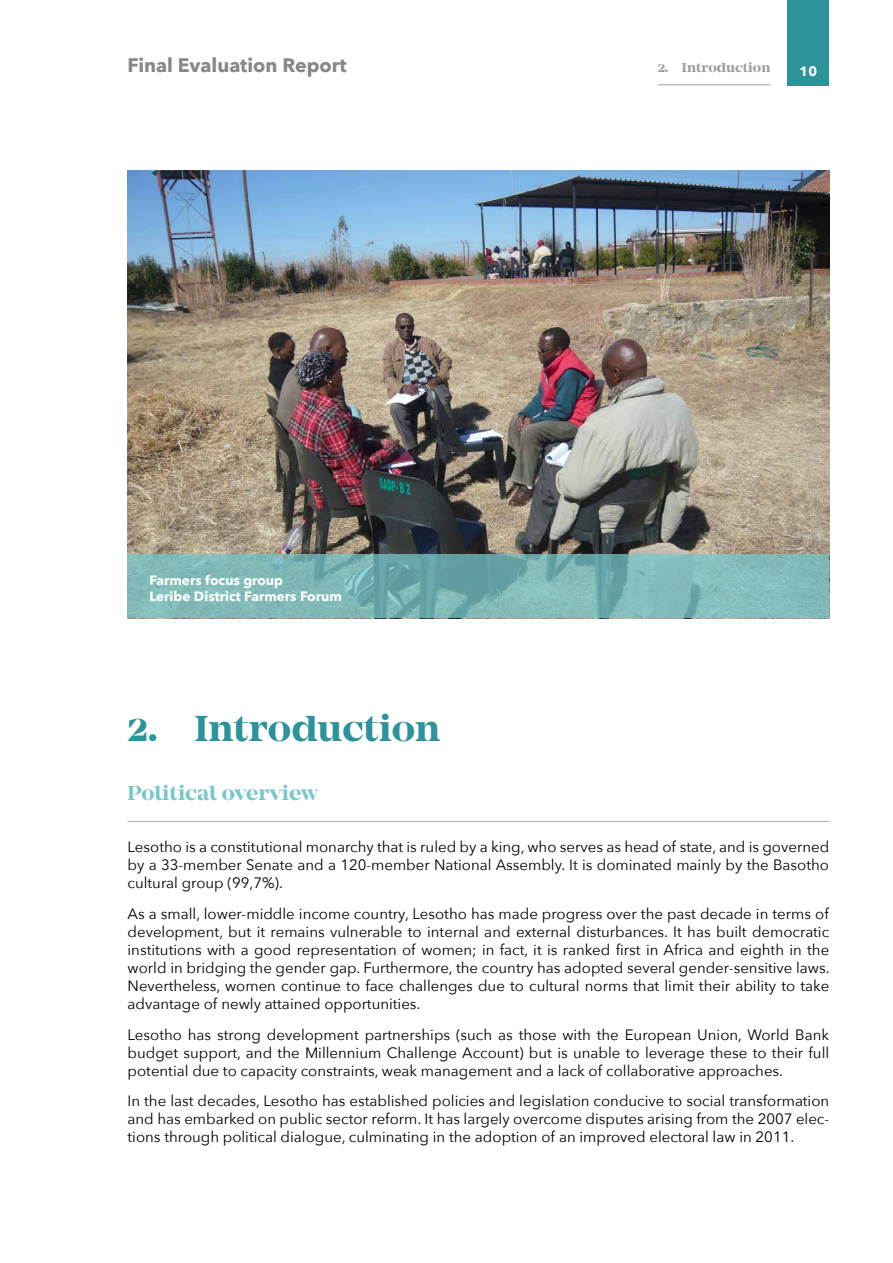
<style>
.page{position:relative;width:893px;height:1263px;background:#fff}
.page>*{position:absolute;margin:0;border:0;box-sizing:border-box;transform-origin:0 0}
.t1{font:700 37.5px "Mirador";color:#2b9399}
.t2{font:700 21px "Mirador";color:#76c7cc}
.t3{font:700 19.5px "Avenir Next";color:#878787}
.t4{font:15px/18px "Avenir Next";color:#000;text-align:justify}
.t5{font:700 13.5px/16.2px "Avenir Next";color:#fff}
.t6{font:700 13.5px "Mirador";color:#9d9d9c}
</style>
<div class="page">
<div style="left:787px;top:0;width:42px;height:85px;background:#2b9399"></div>
<hr style="left:658px;top:85px;width:112px;height:1px;background:#9d9d9c">
<hr style="left:128px;top:821px;width:701px;height:1px;background:#76c7cc">
<img style="left:128px;top:170px;width:701px;height:384px">
<svg style="left:128px;top:554px;width:701px;height:64px;background:#7bb5b5"></svg>
<h3 class="t3" style="left:128px;top:48px;width:221px">Final Evaluation Report</h3>
<p class="t5" style="left:800px;top:63px;width:19px">10</p>
<p class="t6" style="left:658px;top:59px;width:114px">2. Introduction</p>
<p class="t5" style="left:149px;top:571px;width:194px">Farmers focus group<br>Leribe District Farmers Forum</p>
<h1 class="t1" style="left:128px;top:706px;width:315px">2. Introduction</h1>
<h2 class="t2" style="left:128px;top:781px;width:192px">Political overview</h2>
<p class="t4" style="left:128px;top:837px;width:703px">Lesotho is a constitutional monarchy that is ruled by a king, who serves as head of state, and is governed by a 33-member Senate and a 120-member National Assembly. It is dominated mainly by the Basotho cultural group (99,7%).</p>
<p class="t4" style="left:128px;top:904px;width:704px">As a small, lower-middle income country, Lesotho has made progress over the past decade in terms of development, but it remains vulnerable to internal and external disturbances. It has built democratic institutions with a good representation of women; in fact, it is ranked first in Africa and eighth in the world in bridging the gender gap. Furthermore, the country has adopted several gender-sensitive laws.<br>Nevertheless, women continue to face challenges due to cultural norms that limit their ability to take advantage of newly attained opportunities.</p>
<p class="t4" style="left:128px;top:1025px;width:703px">Lesotho has strong development partnerships (such as those with the European Union, World Bank budget support, and the Millennium Challenge Account) but is unable to leverage these to their full potential due to capacity constraints, weak management and a lack of collaborative approaches.</p>
<p class="t4" style="left:128px;top:1091px;width:703px">In the last decades, Lesotho has established policies and legislation conducive to social transformation and has embarked on public sector reform. It has largely overcome disputes arising from the 2007 elec&shy;tions through political dialogue, culminating in the adoption of an improved electoral law in 2011.</p>
</div>
